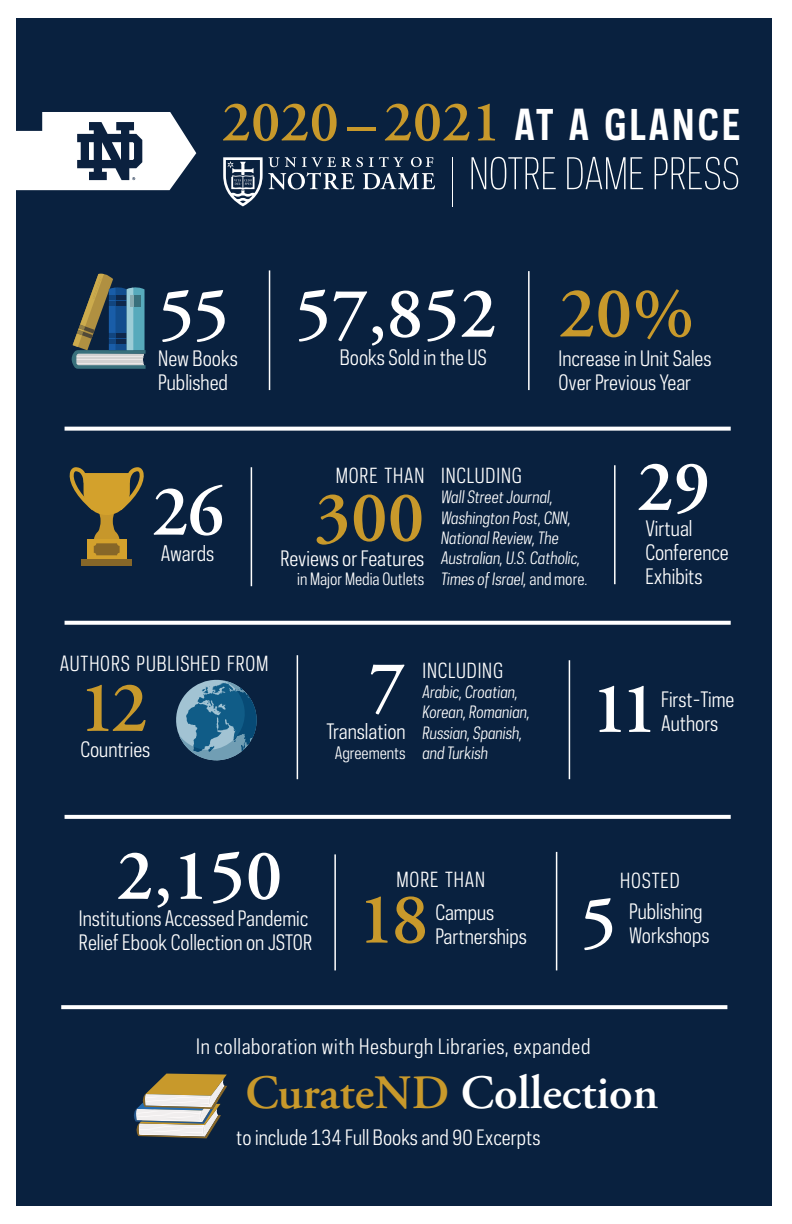
<style>
.page{position:relative;width:792px;height:1224px;background:#fff}
.page>*{position:absolute;margin:0;border:0;box-sizing:border-box;transform-origin:0 0}
.t1{font:600 72px "Adobe Garamond Pro";color:#fff}
.t2{font:600 72px "Adobe Garamond Pro";color:#c8992b}
.t3{font:600 57.4px "Adobe Garamond Pro";color:#c8992b}
.t4{font:600 47.8px "Adobe Garamond Pro";color:#fff}
.t5{font:20px/24px "Galaxie Polaris Condensed";color:#fff}
.t6{font:20px "Galaxie Polaris Condensed";letter-spacing:.03em;color:#fff}
.t7{font:19.6px "Galaxie Polaris Condensed";letter-spacing:.045em;color:#fff}
.t8{font:italic 16px/20.4px "Galaxie Polaris Condensed";color:#fff}
.t9{font:16px "Galaxie Polaris Condensed";color:#fff}
.s1{font-family:"Galaxie Polaris Condensed";font-weight:700;font-size:39.8px;color:#fff}
.s2{font-style:normal}
.s3{color:#c8992b}
</style>
<div class="page">
<div style="left:16px;top:18px;width:756px;height:1188px;background:#09213f"></div>
<svg style="left:16px;top:112px;width:180px;height:78px"></svg>
<svg style="left:69px;top:467px;width:75px;height:74px"></svg>
<div style="left:82px;top:559px;width:50px;height:6px;background:#876728"></div>
<div style="left:87px;top:540px;width:39px;height:19px;background:#d3a12c"></div>
<div style="left:94px;top:543px;width:26px;height:12px;background:#876728;border-radius:3px"></div>
<hr style="left:614px;top:465px;width:2px;height:119px;background:#fff">
<hr style="left:251px;top:467px;width:1px;height:119px;background:#fff">
<hr style="left:269px;top:270px;width:1px;height:120px;background:#fff">
<svg style="left:71px;top:273px;width:75px;height:96px"></svg>
<svg style="left:65px;top:815px;width:666px;height:4px;background:#f7f8f9"></svg>
<svg style="left:65px;top:427px;width:666px;height:4px;background:#e8eaed"></svg>
<svg style="left:65px;top:621px;width:666px;height:4px;background:#eff1f2"></svg>
<svg style="left:61px;top:1005px;width:666px;height:4px;background:#f4f5f7"></svg>
<svg style="left:223px;top:157px;width:212px;height:49px"></svg>
<hr style="left:452px;top:157px;width:1px;height:49px;background:#fff">
<svg style="left:472px;top:157px;width:84px;height:33px"></svg>
<svg style="left:567px;top:157px;width:76px;height:32px"></svg>
<svg style="left:655px;top:157px;width:83px;height:33px"></svg>
<hr style="left:528px;top:271px;width:2px;height:119px;background:#fff">
<hr style="left:556px;top:852px;width:1px;height:118px;background:#fff">
<svg style="left:176px;top:679px;width:81px;height:82px"></svg>
<hr style="left:297px;top:655px;width:1px;height:124px;background:#fff">
<hr style="left:569px;top:660px;width:1px;height:119px;background:#fff">
<hr style="left:334px;top:854px;width:2px;height:116px;background:#fff">
<svg style="left:134px;top:1074px;width:93px;height:64px"></svg>
<h2 class="t3" style="left:222px;top:89px;width:520px">2020–2021 <span class="s1">AT A GLANCE</span></h2>
<h1 class="t2" style="left:559px;top:272px;width:137px">20%</h1>
<p class="t5" style="left:559px;top:370px;width:134px">Over Previous Year</p>
<h1 class="t1" style="left:158px;top:272px;width:340px">55 57,852</h1>
<p class="t5" style="left:158px;top:346px;width:81px">New Books<br>Published</p>
<p class="t5" style="left:559px;top:346px;width:154px">Increase in Unit Sales</p>
<p class="t5" style="left:340px;top:345px;width:149px">Books Sold in the US</p>
<h1 class="t1" style="left:152px;top:470px;width:73px">26</h1>
<p class="t5" style="left:161px;top:542px;width:55px">Awards</p>
<p class="t7" style="left:336px;top:462px;width:188px">MORE THAN INCLUDING</p>
<p class="t8" style="left:441px;top:487px;width:148px">Wall Street Journal,<br>Washington Post, CNN,<br>National Review, The<br>Australian, U.S. Catholic,<br>Times of Israel, <span class="s2">and more.</span></p>
<h1 class="t2" style="left:314px;top:476px;width:112px">300</h1>
<p class="t5" style="left:280px;top:546px;width:145px">Reviews or Features</p>
<p class="t9" style="left:297px;top:569px;width:129px">in Major Media Outlets</p>
<h1 class="t1" style="left:637px;top:446px;width:75px">29</h1>
<p class="t5" style="left:645px;top:516px;width:85px">Virtual<br>Conference<br>Exhibits</p>
<p class="t7" style="left:60px;top:651px;width:210px">AUTHORS PUBLISHED FROM</p>
<h1 class="t2" style="left:79px;top:667px;width:71px">12</h1>
<p class="t5" style="left:80px;top:737px;width:72px">Countries</p>
<h1 class="t1" style="left:369px;top:646px;width:38px">7</h1>
<p class="t7" style="left:422px;top:657px;width:82px">INCLUDING</p>
<p class="t8" style="left:422px;top:681px;width:109px">Arabic, Croatian,<br>Korean, Romanian,<br>Russian, Spanish, and Turkish</p>
<p class="t5" style="left:327px;top:719px;width:80px">Translation</p>
<p class="t9" style="left:335px;top:742px;width:72px">Agreements</p>
<h1 class="t1" style="left:591px;top:668px;width:68px">11</h1>
<p class="t5" style="left:661px;top:687px;width:75px">First-Time</p>
<p class="t5" style="left:661px;top:711px;width:59px">Authors</p>
<h1 class="t1" style="left:117px;top:834px;width:167px">2,150</h1>
<p class="t5" style="left:79px;top:906px;width:235px">Institutions Accessed Pandemic<br>Relief Ebook Collection on JSTOR</p>
<p class="t5" style="left:435px;top:900px;width:60px">Campus</p>
<p class="t7" style="left:396px;top:866px;width:90px">MORE THAN</p>
<p class="t7" style="left:620px;top:867px;width:61px">HOSTED</p>
<h1 class="t2" style="left:358px;top:878px;width:72px">18</h1>
<h1 class="t1" style="left:580px;top:881px;width:38px">5</h1>
<p class="t5" style="left:629px;top:899px;width:82px">Publishing<br>Workshops</p>
<p class="t5" style="left:435px;top:924px;width:93px">Partnerships</p>
<p class="t6" style="left:196px;top:1033px;width:396px">In collaboration with Hesburgh Libraries, expanded</p>
<h3 class="t4" style="left:246px;top:1065px;width:414px"><span class="s3">CurateND</span> Collection</h3>
<p class="t5" style="left:236px;top:1125px;width:306px">to include 134 Full Books and 90 Excerpts</p>
</div>
